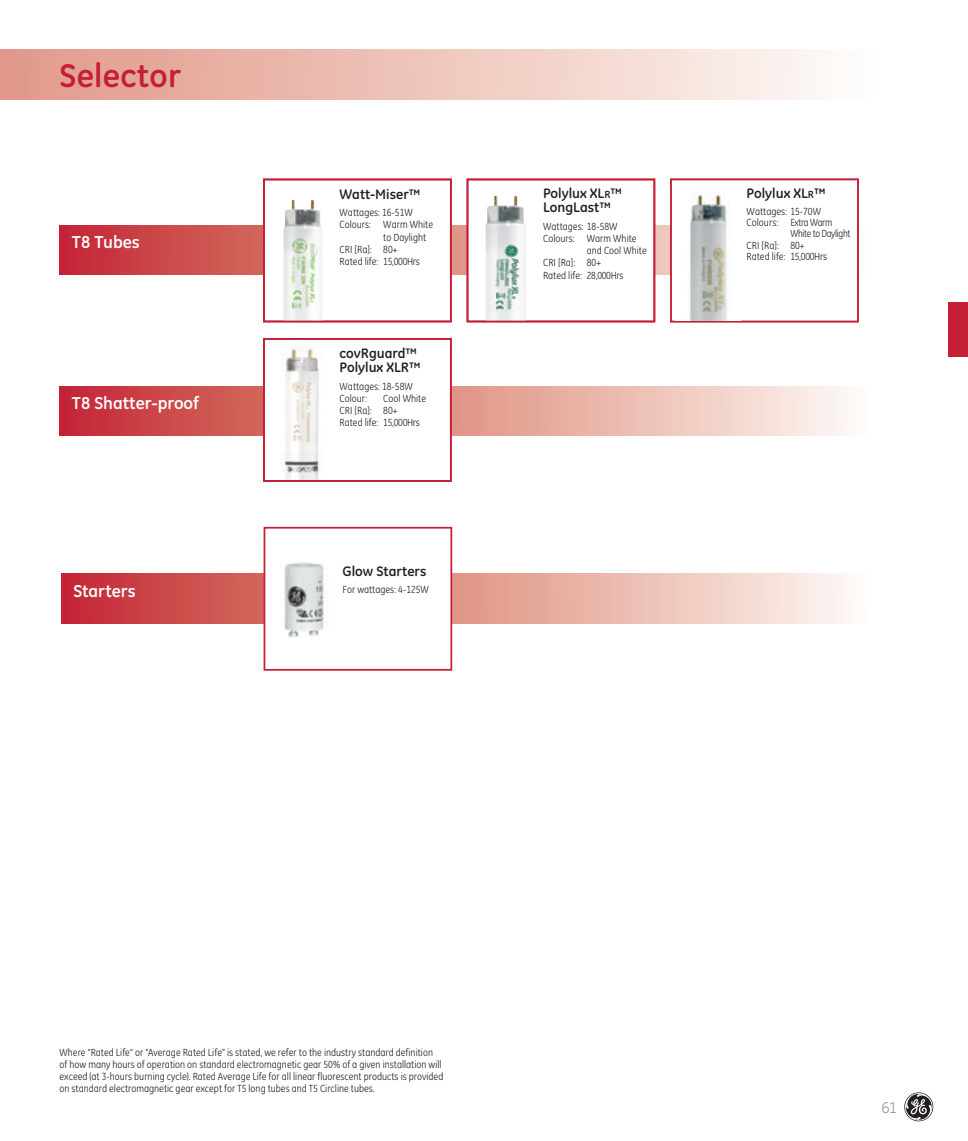
<style>
.page{position:relative;width:968px;height:1141px;background:#fff}
.page>*{position:absolute;margin:0;border:0;box-sizing:border-box;transform-origin:0 0}
.t1{font:700 33.25px "GE Inspira";letter-spacing:.01em;color:#c41f36}
.t2{font:700 17.5px "GE Inspira";color:#fff}
.t3{font:15.75px "GE Inspira";color:#939598}
.t4{font:700 14px/14px "GE Inspira";color:#231f20}
.t5{font:10.5px/12.2px "GE Inspira Cond";color:#231f20}
.t6{font:10.5px "GE Inspira Cond";letter-spacing:-.025em;color:#231f20}
.t7{font:10.5px "GE Inspira Cond";letter-spacing:-.03em;color:#231f20;scale:.95 1}
.s1{font-size:10.5px}
</style>
<div class="page">
<div style="left:947px;top:303px;width:20px;height:54px;background:#c41f36"></div>
<svg style="left:904px;top:1092px;width:29px;height:29px"></svg>
<div style="left:0;top:50px;width:967px;height:50px;background:linear-gradient(to right,#e19786,#fff)"></div>
<svg style="left:60px;top:225px;width:799px;height:50px;background:#ce5353"></svg>
<svg style="left:60px;top:386px;width:786px;height:50px;background:#e19892"></svg>
<div style="left:263px;top:179px;width:188px;height:143px;background:#fff"></div>
<div style="left:263px;top:338px;width:188px;height:144px;background:#fff"></div>
<div style="left:466px;top:179px;width:189px;height:143px;background:#fff"></div>
<img style="left:283px;top:200px;width:39px;height:119px">
<div style="left:263px;top:179px;width:188px;height:143px;border:2px solid #c41f36"></div>
<div style="left:263px;top:338px;width:188px;height:144px;border:2px solid #c41f36"></div>
<img style="left:485px;top:196px;width:41px;height:123px">
<div style="left:466px;top:179px;width:189px;height:143px;border:2px solid #c41f36"></div>
<div style="left:670px;top:179px;width:188px;height:143px;background:#fff;border:2px solid #c41f36"></div>
<img style="left:675px;top:193px;width:65px;height:128px">
<svg style="left:61px;top:574px;width:785px;height:49px;background:#e19993"></svg>
<div style="left:263px;top:527px;width:189px;height:144px;background:#fff;border:2px solid #c41f36"></div>
<img style="left:284px;top:562px;width:44px;height:76px">
<img style="left:281px;top:348px;width:41px;height:132px">
<p class="t1" style="left:60px;top:54px;width:123px">Selector</p>
<p class="t2" style="left:72px;top:231px;width:69px">T8 Tubes</p>
<p class="t2" style="left:72px;top:392px;width:128px">T8 Shatter-proof</p>
<p class="t2" style="left:73px;top:580px;width:64px">Starters</p>
<p class="t4" style="left:339px;top:187px;width:82px">Watt-Miser™</p>
<p class="t5" style="left:339px;top:206px;width:75px">Wattages: 16-51W</p>
<p class="t5" style="left:339px;top:219px;width:95px">Colours: Warm White</p>
<p class="t5" style="left:383px;top:231px;width:44px">to Daylight</p>
<p class="t5" style="left:339px;top:243px;width:59px">CRI [Ra]: 80+</p>
<p class="t5" style="left:339px;top:255px;width:82px">Rated life: 15,000Hrs</p>
<p class="t4" style="left:339px;top:346px;width:82px">covRguard™<br>Polylux XLR™</p>
<p class="t5" style="left:339px;top:380px;width:75px">Wattages: 18-58W<br>Colour:</p>
<p class="t5" style="left:383px;top:392px;width:44px">Cool White</p>
<p class="t5" style="left:339px;top:404px;width:59px">CRI [Ra]: 80+</p>
<p class="t5" style="left:339px;top:417px;width:82px">Rated life: 15,000Hrs</p>
<p class="t4" style="left:342px;top:564px;width:85px">Glow Starters</p>
<p class="t5" style="left:342px;top:584px;width:88px">For wattages: 4-125W</p>
<p class="t4" style="left:543px;top:186px;width:80px">Polylux XL<span class="s1">R</span>™<br>LongLast™</p>
<p class="t5" style="left:543px;top:220px;width:76px">Wattages: 18-58W</p>
<p class="t5" style="left:543px;top:232px;width:95px">Colours: Warm White</p>
<p class="t5" style="left:586px;top:244px;width:61px">and Cool White</p>
<p class="t5" style="left:543px;top:257px;width:59px">CRI [Ra]: 80+</p>
<p class="t5" style="left:543px;top:269px;width:82px">Rated life: 28,000Hrs</p>
<p class="t4" style="left:746px;top:186px;width:80px">Polylux XL<span class="s1">R</span>™</p>
<p class="t5" style="left:746px;top:205px;width:76px">Wattages: 15-70W</p>
<p class="t6" style="left:746px;top:216px;width:87px">Colours: Extra Warm</p>
<p class="t7" style="left:790px;top:228px;width:65px">White to Daylight</p>
<p class="t5" style="left:746px;top:239px;width:59px">CRI [Ra]: 80+</p>
<p class="t5" style="left:746px;top:251px;width:82px">Rated life: 15,000Hrs</p>
<p class="t5" style="left:60px;top:1046px;width:385px">Where “Rated Life” or “Average Rated Life” is stated, we refer to the industry standard definition of how many hours of operation on standard electromagnetic gear 50% of a given installation will exceed (at 3-hours burning cycle). Rated Average Life for all linear fluorescent products is provided on standard electromagnetic gear except for T5 long tubes and T5 Circline tubes.</p>
<h3 class="t3" style="left:881px;top:1099px;width:17px">61</h3>
</div>
